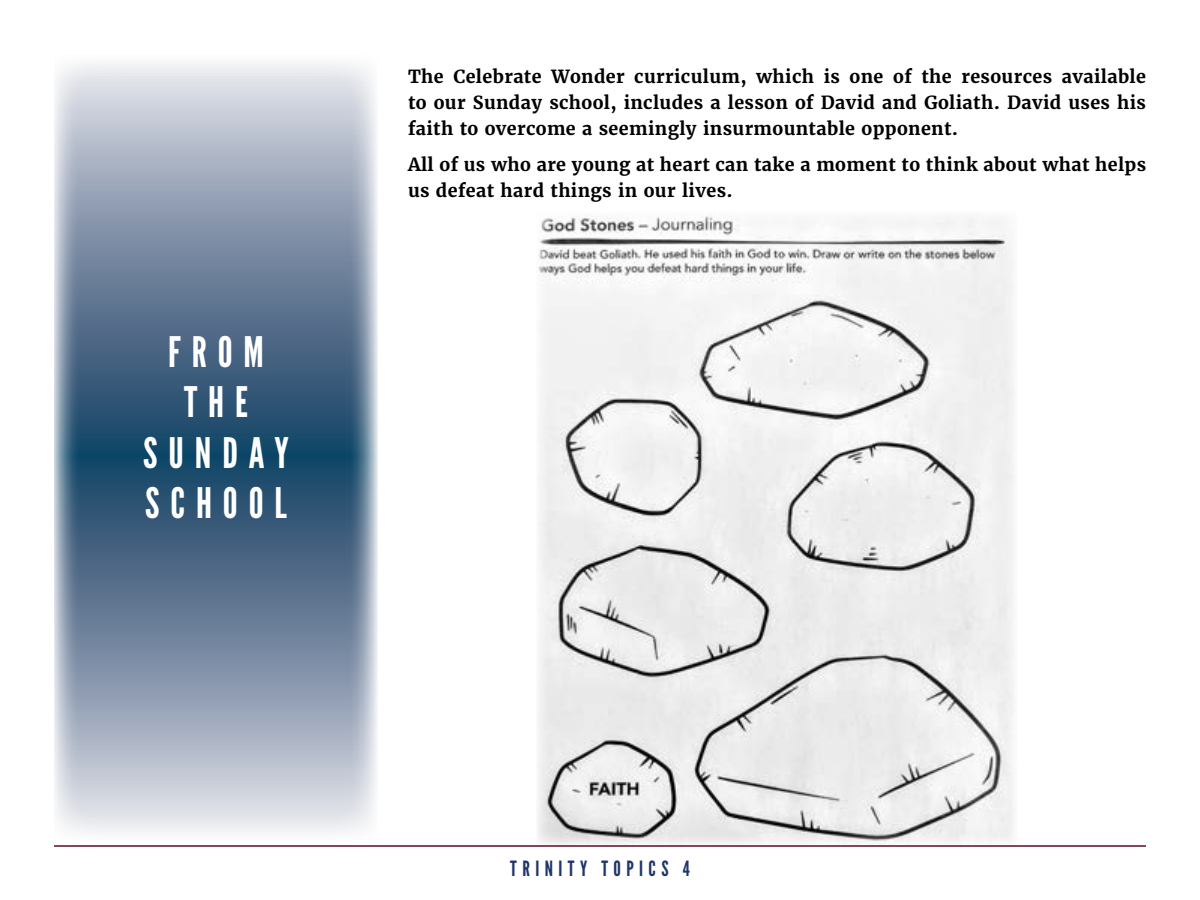
<style>
.page{position:relative;width:1200px;height:900px;background:#fff}
.page>*{position:absolute;margin:0;border:0;box-sizing:border-box;transform-origin:0 0}
.t1{font:42px/50.4px "League Gothic";letter-spacing:.26em;color:#fff;text-align:center}
.t2{font:21px "League Gothic";letter-spacing:.26em;color:#1f3668}
.t3{font:700 18px/26.4px "Merriweather";letter-spacing:.02em;color:#000;text-align:justify}
</style>
<div class="page">
<svg style="left:54px;top:64px;width:324px;height:768px;background:#7f92a8"></svg>
<hr style="left:54px;top:845px;width:1092px;height:2px;background:#5b0a27">
<img style="left:538px;top:216px;width:476px;height:628px">
<h1 class="t1" style="left:143px;top:327px;width:147px">FROM<br>THE<br>SUNDAY<br>SCHOOL</h1>
<p class="t3" style="left:408px;top:63px;width:740px">The Celebrate Wonder curriculum, which is one of the resources available to our Sunday school, includes a lesson of David and Goliath. David uses his faith to overcome a seemingly insurmountable opponent.</p>
<p class="t3" style="left:408px;top:151px;width:740px">All of us who are young at heart can take a moment to think about what helps us defeat hard things in our lives.</p>
<p class="t2" style="left:510px;top:856px;width:181px">TRINITY TOPICS 4</p>
</div>
